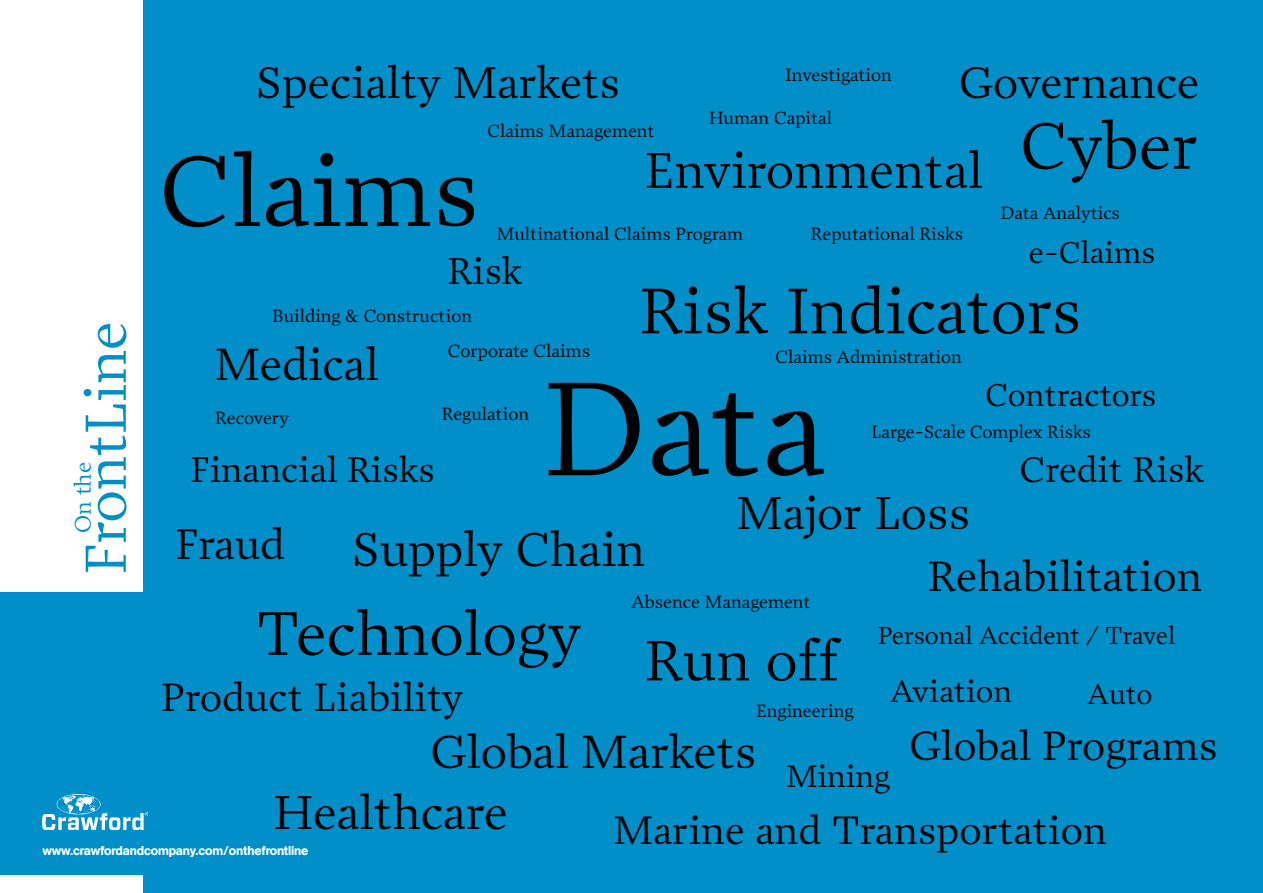
<style>
.page{position:relative;width:1263px;height:893px;background:#008fc8}
.page>*{position:absolute;margin:0;border:0;box-sizing:border-box;transform-origin:0 0}
.t1{font:135px "Prensa";color:#000}
.t2{font:101.7px "Prensa";color:#000}
.t3{font:66.6px "Prensa";letter-spacing:-.01em;color:#000}
.t4{font:65.25px "Prensa";color:#000}
.t5{font:62.25px "Prensa";color:#000}
.t6{font:58.65px "Prensa";letter-spacing:-.01em;color:#008fc8}
.t7{font:57.6px "Prensa";color:#000}
.t8{font:50.85px "Prensa";color:#000}
.t9{font:48.45px "Prensa";color:#000}
.t10{font:48.15px "Prensa";color:#000}
.t11{font:47.1px "Prensa";color:#000}
.t12{font:46.8px "Prensa";color:#000}
.t13{font:45.75px "Prensa";color:#000}
.t14{font:45px "Prensa";color:#000}
.t15{font:43.35px "Prensa";letter-spacing:-.005em;color:#000}
.t16{font:42.9px "Prensa";color:#000}
.t17{font:41.55px "Prensa";color:#000}
.t18{font:40.05px "Prensa";color:#000}
.t19{font:37.8px "Prensa";color:#000}
.t20{font:36.15px "Prensa";color:#000}
.t21{font:32.1px "Prensa";color:#000}
.t22{font:31.5px "Prensa";color:#000}
.t23{font:30.6px "Prensa";color:#000}
.t24{font:28.8px "Prensa";color:#000}
.t25{font:24.9px "Prensa";color:#000}
.t26{font:22.95px "Prensa";color:#008fc8}
.t27{font:18px "Prensa";color:#000}
.t28{font:500 12.75px "AG Buch BQ";letter-spacing:-.015em;color:#fff}
</style>
<div class="page">
<div style="left:0;top:0;width:143px;height:591px;background:#fff"></div>
<div style="left:0;top:876px;width:143px;height:17px;background:#fff"></div>
<img style="left:43px;top:794px;width:104px;height:35px">
<h3 class="t6" style="left:71px;top:574px;width:254px;rotate:-90deg">FrontLine</h3>
<p class="t26" style="left:70px;top:533px;width:72px;rotate:-90deg">On the</p>
<h3 class="t14" style="left:256px;top:56px;width:366px">Specialty Markets</h3>
<h3 class="t14" style="left:959px;top:56px;width:242px">Governance</h3>
<p class="t27" style="left:786px;top:64px;width:108px">Investigation</p>
<p class="t27" style="left:709px;top:107px;width:125px">Human Capital</p>
<h3 class="t3" style="left:1020px;top:107px;width:180px">Cyber</h3>
<p class="t27" style="left:487px;top:120px;width:169px">Claims Management</p>
<h3 class="t8" style="left:645px;top:140px;width:339px">Environmental</h3>
<h2 class="t2" style="left:160px;top:131px;width:321px">Claims</h2>
<h3 class="t19" style="left:448px;top:249px;width:76px">Risk</h3>
<p class="t27" style="left:1001px;top:202px;width:121px">Data Analytics</p>
<p class="t27" style="left:497px;top:223px;width:248px">Multinational Claims Program</p>
<p class="t27" style="left:811px;top:223px;width:154px">Reputational Risks</p>
<h3 class="t23" style="left:1029px;top:234px;width:128px">e-Claims</h3>
<h3 class="t4" style="left:640px;top:273px;width:443px">Risk Indicators</h3>
<p class="t27" style="left:272px;top:306px;width:201px">Building &amp; Construction</p>
<h3 class="t13" style="left:215px;top:338px;width:165px">Medical</h3>
<p class="t27" style="left:215px;top:408px;width:75px">Recovery</p>
<h3 class="t20" style="left:191px;top:448px;width:246px">Financial Risks</h3>
<p class="t27" style="left:448px;top:340px;width:144px">Corporate Claims</p>
<p class="t27" style="left:775px;top:347px;width:188px">Claims Administration</p>
<p class="t27" style="left:442px;top:403px;width:89px">Regulation</p>
<h1 class="t1" style="left:544px;top:350px;width:284px">Data</h1>
<h3 class="t21" style="left:985px;top:376px;width:172px">Contractors</h3>
<p class="t27" style="left:871px;top:421px;width:221px">Large-Scale Complex Risks</p>
<h3 class="t20" style="left:1020px;top:448px;width:186px">Credit Risk</h3>
<h3 class="t15" style="left:176px;top:518px;width:111px">Fraud</h3>
<h3 class="t9" style="left:352px;top:520px;width:295px">Supply Chain</h3>
<h3 class="t12" style="left:737px;top:486px;width:235px">Major Loss</h3>
<h3 class="t16" style="left:928px;top:551px;width:276px">Rehabilitation</h3>
<h3 class="t5" style="left:256px;top:597px;width:327px">Technology</h3>
<h3 class="t18" style="left:161px;top:673px;width:304px">Product Liability</h3>
<p class="t27" style="left:631px;top:591px;width:181px">Absence Management</p>
<h3 class="t7" style="left:645px;top:627px;width:195px">Run off</h3>
<p class="t27" style="left:756px;top:700px;width:98px">Engineering</p>
<h3 class="t25" style="left:878px;top:621px;width:299px">Personal Accident / Travel</h3>
<h3 class="t22" style="left:890px;top:672px;width:123px">Aviation</h3>
<h3 class="t24" style="left:1088px;top:677px;width:67px">Auto</h3>
<h3 class="t17" style="left:909px;top:721px;width:310px">Global Programs</h3>
<h3 class="t11" style="left:431px;top:724px;width:327px">Global Markets</h3>
<h3 class="t22" style="left:787px;top:757px;width:105px">Mining</h3>
<h3 class="t10" style="left:274px;top:784px;width:235px">Healthcare</h3>
<h3 class="t18" style="left:614px;top:807px;width:494px">Marine and Transportation</h3>
<p class="t28" style="left:43px;top:842px;width:267px">www.crawfordandcompany.com/onthefrontline</p>
</div>
